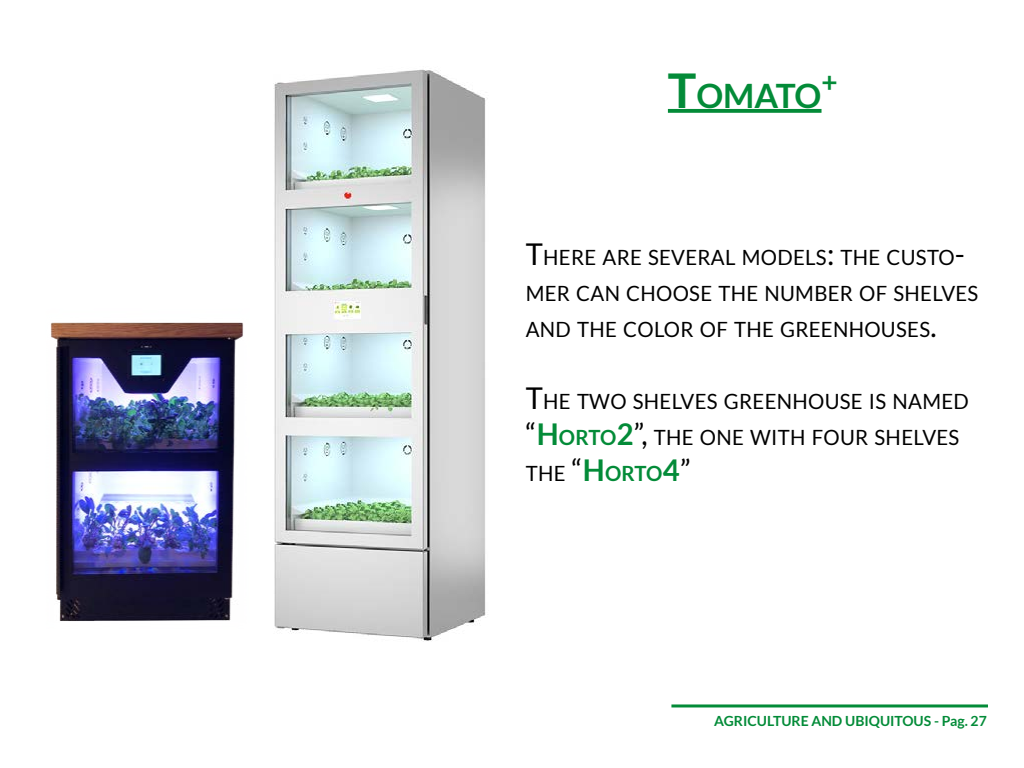
<style>
.page{position:relative;width:1024px;height:768px;background:#fff}
.page>*{position:absolute;margin:0;border:0;box-sizing:border-box;transform-origin:0 0}
.t1{font:700 33.6px "Lato";color:#038b38}
.t2{font:700 28px "Lato";color:#038b38}
.t3{font:21px/36px "Lato";letter-spacing:.015em;color:#000}
.t4{font:700 14px "Lato";color:#038b38}
.s1{font-size:48px}
.s2{font-size:30px}
.s3{font-weight:700;font-size:30px;color:#038b38}
.s4{font-weight:700;color:#038b38}
</style>
<div class="page">
<hr style="left:671px;top:704px;width:317px;height:3px;background:#038b38">
<img style="left:50px;top:322px;width:193px;height:299px">
<svg style="left:668px;top:109px;width:154px;height:4px"></svg>
<img style="left:273px;top:69px;width:213px;height:572px">
<h1 class="t1" style="left:668px;top:77px;width:155px"><span class="s1">T</span>OMATO</h1>
<h2 class="t2" style="left:822px;top:66px;width:18px">+</h2>
<p class="t3" style="left:526px;top:240px;width:454px"><span class="s2">T</span>HE RE ARE SEVERAL MODELS<span class="s2">:</span> THE CUSTO<span class="s2">-<br></span>MER CAN CHOOSE THE NUMBER OF SHELVES<br>AND THE COLOR OF THE GREENHOUSES<span class="s2">.</span></p>
<p class="t3" style="left:526px;top:384px;width:445px"><span class="s2">T</span>HE TWO SHELVES GREENHOUSE IS NAMED <span class="s2">“</span><span class="s3">H</span><span class="s4">ORTO</span><span class="s3">2</span><span class="s2">”,</span> THE ONE WITH FOUR SHELVES<br>THE <span class="s2">“</span><span class="s3">H</span><span class="s4">ORTO</span><span class="s3">4</span><span class="s2">”</span></p>
<p class="t4" style="left:714px;top:713px;width:274px">AGRICULTURE AND UBIQUITOUS - Pag. 27</p>
</div>
